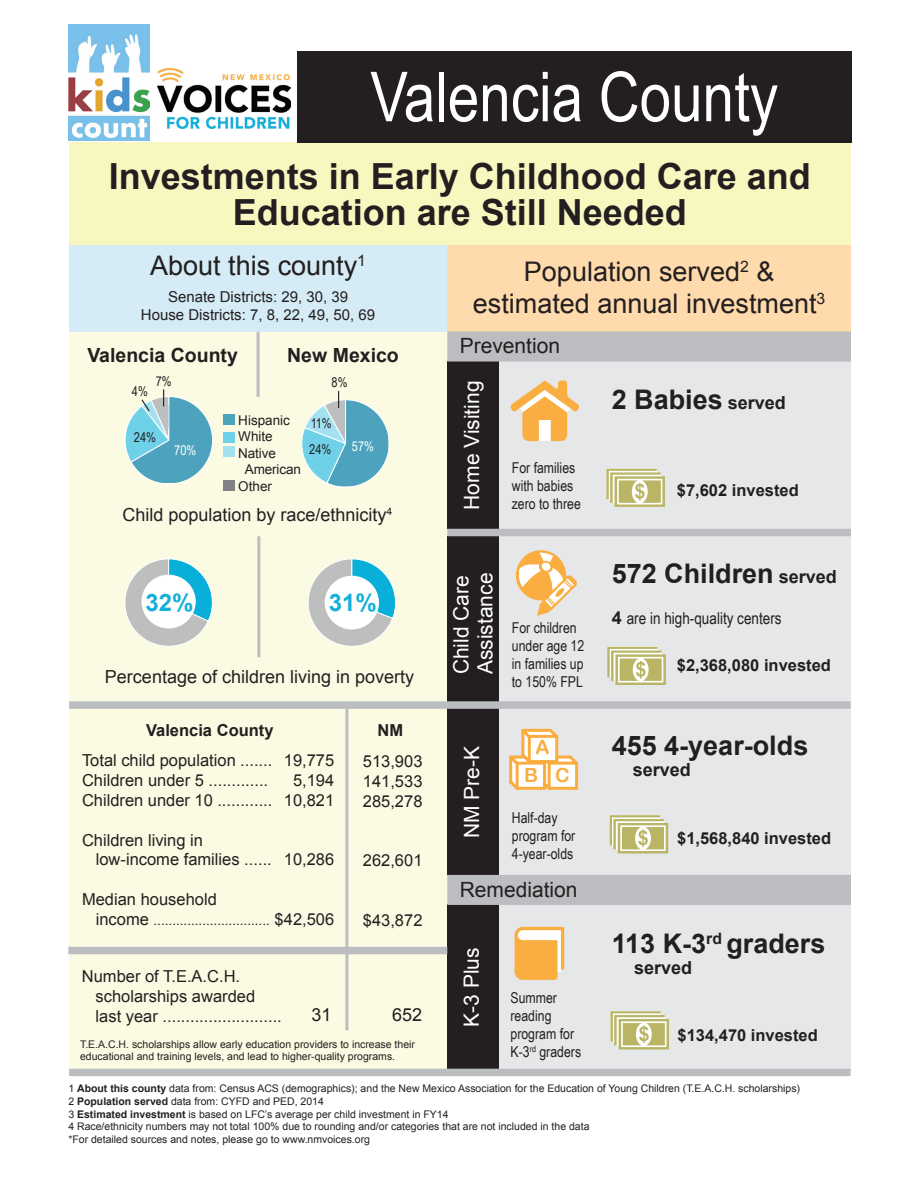
<style>
.page{position:relative;width:918px;height:1188px;background:#fff}
.page>*{position:absolute;margin:0;border:0;box-sizing:border-box;transform-origin:0 0}
.t1{font:69px "Arial Narrow";color:#fff}
.t2{font:700 36px/36px "Arial";color:#231f20;text-align:center}
.t3{font:27px "Arial";color:#231f20}
.t4{font:700 27px "Arial";color:#231f20}
.t5{font:700 24px "Arial";color:#13b0d9}
.t6{font:21px "Arial";color:#fff}
.t7{font:21px "Arial";color:#231f20}
.t8{font:700 19.5px "Arial";color:#231f20}
.t9{font:19.5px/27.5px "Arial Rounded MT Bold";color:#faad40;text-align:center}
.t10{font:18px "Arial";color:#231f20}
.t11{font:700 18px "Arial";color:#231f20}
.t12{font:16.5px "Arial";color:#231f20}
.t13{font:700 16.5px "Arial";color:#231f20}
.t14{font:16.5px "Arial Narrow";color:#231f20}
.t15{font:15px "Arial Narrow";color:#231f20}
.t16{font:15px "Arial";color:#231f20}
.t17{font:13.5px "Arial";color:#231f20}
.t18{font:13.5px "Arial Narrow";color:#231f20}
.t19{font:13.5px "Arial Narrow";color:#fff}
.t20{font:10.5px/12.6px "Arial";color:#231f20}
.s1{font-size:16.5px}
.s2{font-size:18px}
.s3{font-family:"Arial";font-weight:700;font-size:18px}
.s4{font-weight:700}
</style>
<div class="page">
<div style="left:69px;top:328px;width:380px;height:748px;background:#fbfbe3"></div>
<div style="left:498px;top:536px;width:353px;height:165px;background:#e6e7e9"></div>
<div style="left:498px;top:359px;width:352px;height:170px;background:#e6e7e9"></div>
<div style="left:69px;top:245px;width:378px;height:87px;background:#d5ebf5"></div>
<div style="left:447px;top:245px;width:404px;height:87px;background:#fedaac"></div>
<div style="left:498px;top:709px;width:353px;height:166px;background:#e6e7e9"></div>
<div style="left:497px;top:904px;width:354px;height:167px;background:#e6e7e9"></div>
<div style="left:447px;top:361px;width:51px;height:168px;background:#231f20"></div>
<div style="left:447px;top:709px;width:51px;height:166px;background:#231f20"></div>
<div style="left:447px;top:536px;width:51px;height:167px;background:#231f20"></div>
<div style="left:447px;top:904px;width:51px;height:166px;background:#231f20"></div>
<div style="left:447px;top:529px;width:404px;height:7px;background:#bcbdc0"></div>
<div style="left:447px;top:332px;width:404px;height:30px;background:#bcbdc0"></div>
<div style="left:69px;top:701px;width:782px;height:8px;background:#bcbdc0"></div>
<div style="left:447px;top:875px;width:404px;height:30px;background:#bcbdc0"></div>
<div style="left:69px;top:1069px;width:782px;height:7px;background:#bcbdc0"></div>
<svg style="left:509px;top:728px;width:70px;height:62px"></svg>
<svg style="left:510px;top:380px;width:69px;height:61px"></svg>
<hr style="left:345px;top:709px;width:3px;height:321px;background:#bcbdc0">
<hr style="left:257px;top:536px;width:3px;height:121px;background:#bcbdc0">
<div style="left:224px;top:447px;width:11px;height:10px;background:#a3e0f0"></div>
<div style="left:224px;top:415px;width:11px;height:10px;background:#4ba3bc"></div>
<div style="left:224px;top:480px;width:11px;height:10px;background:#808285"></div>
<hr style="left:257px;top:332px;width:3px;height:65px;background:#bcbdc0">
<svg style="left:516px;top:550px;width:61px;height:66px"></svg>
<div style="left:69px;top:142px;width:782px;height:103px;background:#f9f7c0"></div>
<div style="left:297px;top:51px;width:555px;height:91px;background:#231f20"></div>
<svg style="left:515px;top:927px;width:49px;height:53px;background:#fabf6c"></svg>
<div style="left:68px;top:947px;width:379px;height:7px;background:#bcbdc0"></div>
<svg style="left:606px;top:469px;width:59px;height:38px;background:#d0cd99"></svg>
<svg style="left:607px;top:647px;width:59px;height:38px;background:#d0cd99"></svg>
<svg style="left:610px;top:815px;width:58px;height:38px;background:#d0cd99"></svg>
<svg style="left:610px;top:1011px;width:59px;height:38px;background:#d1cd9a"></svg>
<svg style="left:301px;top:391px;width:89px;height:97px"></svg>
<div style="left:224px;top:432px;width:11px;height:10px;background:#6ed1e8"></div>
<svg style="left:308px;top:558px;width:88px;height:89px"></svg>
<div style="left:325px;top:576px;width:54px;height:53px;background:#fff;border-radius:50%"></div>
<img style="left:68px;top:25px;width:81px;height:116px">
<img style="left:157px;top:69px;width:133px;height:59px">
<svg style="left:125px;top:389px;width:88px;height:96px"></svg>
<svg style="left:124px;top:558px;width:89px;height:89px"></svg>
<div style="left:141px;top:575px;width:55px;height:53px;background:#fff;border-radius:50%"></div>
<p class="t1" style="left:370px;top:46px;width:409px">Valencia County</p>
<p class="t2" style="left:109px;top:159px;width:704px">Investments in Early Childhood Care and<br>Education are Still Needed</p>
<p class="t3" style="left:150px;top:248px;width:217px">About this county<sup>1</sup></p>
<p class="t16" style="left:168px;top:287px;width:182px">Senate Districts: 29, 30, 39</p>
<p class="t16" style="left:141px;top:305px;width:236px">House Districts: 7, 8, 22, 49, 50, 69</p>
<p class="t8" style="left:87px;top:342px;width:152px">Valencia County</p>
<p class="t8" style="left:287px;top:342px;width:113px">New Mexico</p>
<p class="t18" style="left:132px;top:382px;width:17px">4%</p>
<p class="t18" style="left:156px;top:372px;width:17px">7%</p>
<p class="t18" style="left:332px;top:372px;width:17px">8%</p>
<p class="t17" style="left:238px;top:411px;width:53px">Hispanic</p>
<p class="t17" style="left:238px;top:428px;width:36px">White</p>
<p class="t17" style="left:238px;top:444px;width:39px">Native</p>
<p class="t17" style="left:245px;top:461px;width:58px">American</p>
<p class="t17" style="left:238px;top:477px;width:35px">Other</p>
<p class="t10" style="left:122px;top:503px;width:271px">Child population by race/ethnicity<sup>4</sup></p>
<p class="t18" style="left:311px;top:414px;width:23px">11%</p>
<p class="t18" style="left:134px;top:427px;width:24px">24%</p>
<p class="t18" style="left:309px;top:439px;width:24px">24%</p>
<p class="t19" style="left:352px;top:437px;width:24px">57%</p>
<p class="t19" style="left:174px;top:441px;width:24px">70%</p>
<p class="t5" style="left:146px;top:586px;width:50px">32%</p>
<p class="t5" style="left:329px;top:587px;width:50px">31%</p>
<p class="t10" style="left:105px;top:665px;width:311px">Percentage of children living in poverty</p>
<p class="t13" style="left:146px;top:719px;width:129px">Valencia County</p>
<p class="t13" style="left:377px;top:720px;width:27px">NM</p>
<p class="t12" style="left:284px;top:750px;width:52px">19,775</p>
<p class="t12" style="left:293px;top:770px;width:43px">5,194</p>
<p class="t12" style="left:284px;top:789px;width:52px">10,821</p>
<p class="t12" style="left:82px;top:750px;width:192px">Total child population .......</p>
<p class="t12" style="left:82px;top:770px;width:188px">Children under 5 .............</p>
<p class="t12" style="left:82px;top:789px;width:192px">Children under 10 ............</p>
<p class="t12" style="left:82px;top:829px;width:123px">Children living in</p>
<p class="t12" style="left:96px;top:849px;width:178px">low-income families ......</p>
<p class="t12" style="left:82px;top:888px;width:136px">Median household</p>
<p class="t17" style="left:96px;top:911px;width:176px"><span class="s1">income</span> ...............................</p>
<p class="t12" style="left:284px;top:849px;width:52px">10,286</p>
<p class="t12" style="left:275px;top:908px;width:61px">$42,506</p>
<p class="t12" style="left:363px;top:751px;width:61px">513,903</p>
<p class="t12" style="left:363px;top:771px;width:61px">141,533</p>
<p class="t12" style="left:363px;top:790px;width:61px">285,278</p>
<p class="t12" style="left:363px;top:850px;width:61px">262,601</p>
<p class="t12" style="left:363px;top:909px;width:61px">$43,872</p>
<p class="t12" style="left:82px;top:966px;width:160px">Number of T.E.A.C.H.</p>
<p class="t12" style="left:96px;top:986px;width:161px">scholarships awarded</p>
<p class="t12" style="left:96px;top:1005px;width:188px">last year ..........................</p>
<p class="t10" style="left:311px;top:1003px;width:22px">31</p>
<p class="t10" style="left:392px;top:1003px;width:32px">652</p>
<p class="t20" style="left:80px;top:1038px;width:336px">T.E.A.C.H. scholarships allow early education providers to increase their educational and training levels, and lead to higher-quality programs.</p>
<p class="t3" style="left:524px;top:254px;width:252px">Population served<sup>2</sup> &amp;</p>
<p class="t3" style="left:473px;top:286px;width:354px">estimated annual investment<sup>3</sup></p>
<p class="t7" style="left:460px;top:332px;width:102px">Prevention</p>
<p class="t6" style="left:458px;top:510px;width:131px;rotate:-90deg">Home Visiting</p>
<p class="t15" style="left:512px;top:457px;width:65px">For families</p>
<p class="t15" style="left:512px;top:475px;width:63px">with babies</p>
<p class="t15" style="left:512px;top:493px;width:71px">zero to three</p>
<p class="t6" style="left:447px;top:674px;width:101px;rotate:-90deg">Child Care</p>
<p class="t6" style="left:471px;top:674px;width:103px;rotate:-90deg">Assistance</p>
<p class="t15" style="left:512px;top:616px;width:66px">For children</p>
<p class="t15" style="left:512px;top:634px;width:74px">under age 12</p>
<p class="t15" style="left:512px;top:652px;width:73px">in families up</p>
<p class="t15" style="left:512px;top:670px;width:73px">to 150% FPL</p>
<p class="t6" style="left:458px;top:838px;width:94px;rotate:-90deg">NM Pre-K</p>
<h3 class="t9" style="left:524px;top:733px;width:47px">A<br>B C</h3>
<p class="t15" style="left:512px;top:807px;width:47px">Half-day</p>
<p class="t15" style="left:512px;top:825px;width:65px">program for</p>
<p class="t15" style="left:512px;top:843px;width:63px">4-year-olds</p>
<p class="t7" style="left:460px;top:875px;width:119px">Remediation</p>
<p class="t6" style="left:458px;top:1027px;width:81px;rotate:-90deg">K-3 Plus</p>
<p class="t15" style="left:511px;top:986px;width:48px">Summer</p>
<p class="t15" style="left:511px;top:1004px;width:43px">reading</p>
<p class="t15" style="left:511px;top:1022px;width:65px">program for</p>
<p class="t15" style="left:511px;top:1040px;width:72px">K-3<sup>rd</sup> graders</p>
<p class="t4" style="left:612px;top:382px;width:176px">2 Babies <span class="s2">served</span></p>
<p class="t13" style="left:677px;top:479px;width:123px">$7,602 invested</p>
<p class="t4" style="left:612px;top:555px;width:227px">572 Children <span class="s2">served</span></p>
<p class="t14" style="left:612px;top:606px;width:171px"><span class="s3">4</span> are in high-quality centers</p>
<p class="t13" style="left:677px;top:654px;width:156px">$2,368,080 invested</p>
<p class="t4" style="left:612px;top:727px;width:198px">455 4-year-olds</p>
<p class="t11" style="left:633px;top:758px;width:60px">served</p>
<p class="t13" style="left:677px;top:828px;width:156px">$1,568,840 invested</p>
<p class="t4" style="left:612px;top:925px;width:215px">113 K-3<sup>rd</sup> graders</p>
<p class="t11" style="left:634px;top:956px;width:60px">served</p>
<p class="t13" style="left:678px;top:1024px;width:142px">$134,470 invested</p>
<p class="t20" style="left:68px;top:1083px;width:733px">1 <span class="s4">About this county</span> data from: Census ACS (demographics); and the New Mexico Association for the Education of Young Children (T.E.A.C.H. scholarships)</p>
<p class="t20" style="left:68px;top:1095px;width:257px">2 <span class="s4">Population served</span> data from: CYFD and PED, 2014</p>
<p class="t20" style="left:68px;top:1108px;width:382px">3 <span class="s4">Estimated investment</span> is based on LFC’s average per child investment in FY14</p>
<p class="t20" style="left:68px;top:1120px;width:523px">4 Race/ethnicity numbers may not total 100% due to rounding and/or categories that are not included in the data</p>
<p class="t20" style="left:68px;top:1133px;width:303px">*For detailed sources and notes, please go to www.nmvoices.org</p>
</div>
